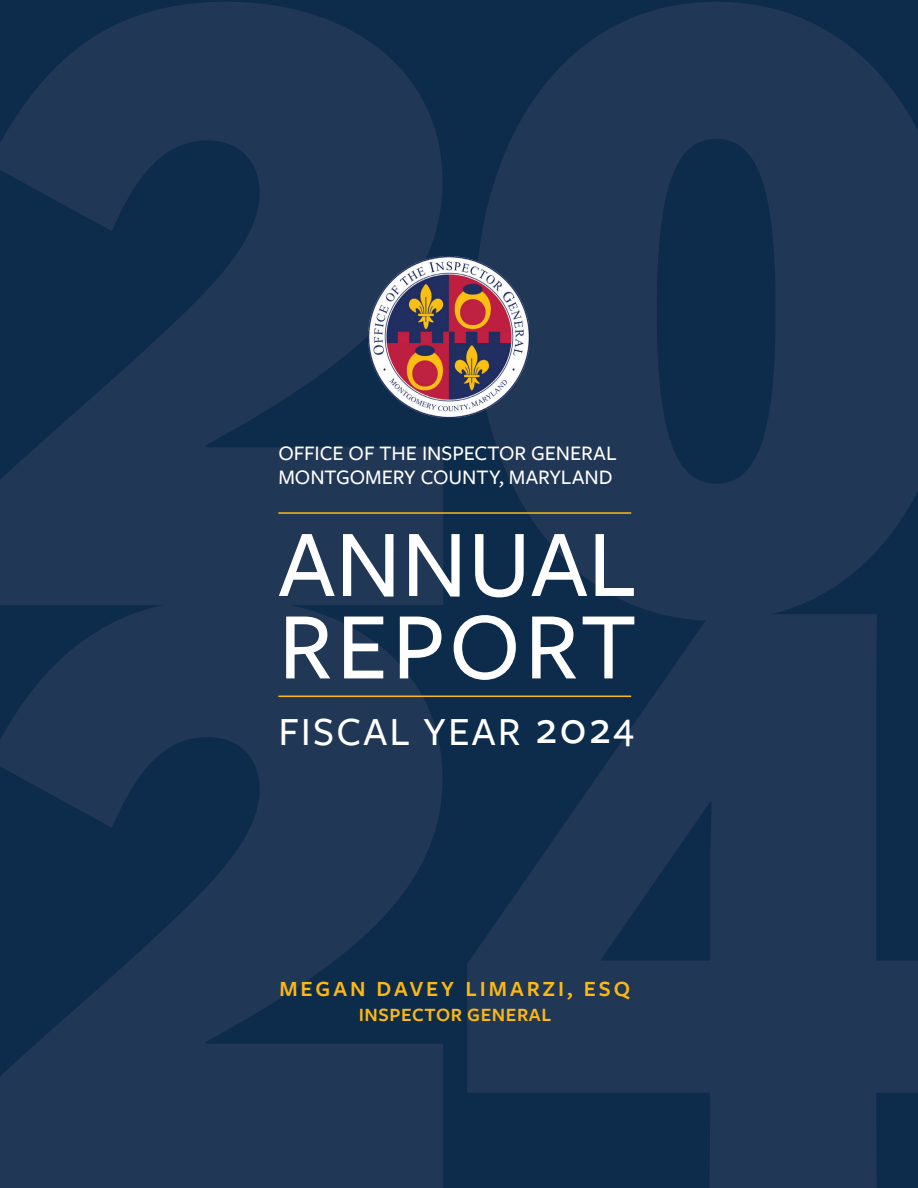
<style>
.page{position:relative;width:918px;height:1188px;background:#0d2b4b}
.page>*{position:absolute;margin:0;border:0;box-sizing:border-box;transform-origin:0 0}
.t1{font:500 99px "Freight Sans Pro";letter-spacing:.01em;color:#fff}
.t2{font:500 41.55px "Freight Sans Pro";letter-spacing:.05em;color:#fff}
.t3{font:600 22.5px "Freight Sans Pro";letter-spacing:.13em;color:#fcb814}
.t4{font:500 21.45px/24.8px "Freight Sans Pro";color:#fff}
.t5{font:600 19.5px "Freight Sans Pro";letter-spacing:.03em;color:#fcb814}
.s1{font-size:47.4px}
.s2{font-size:39.6px}
</style>
<div class="page">
<hr style="left:278px;top:696px;width:353px;height:1px;background:#fcb814">
<hr style="left:278px;top:512px;width:353px;height:2px;background:#fcb814">
<img style="left:369px;top:257px;width:160px;height:160px">
<p class="t4" style="left:278px;top:439px;width:340px">OFFICE OF THE INSPECTOR GENERAL<br>MONTGOMERY COUNTY, MARYLAND</p>
<p class="t1" style="left:278px;top:497px;width:360px">ANNUAL</p>
<h1 class="t1" style="left:278px;top:580px;width:359px">REPORT</h1>
<h1 class="t2" style="left:278px;top:704px;width:357px">FISCAL YEAR <span class="s1">202</span><span class="s2">4</span></h1>
<p class="t3" style="left:279px;top:974px;width:352px">MEGAN DAVEY LIMARZI, ESQ</p>
<p class="t5" style="left:359px;top:1002px;width:194px">INSPECTOR GENERAL</p>
</div>
